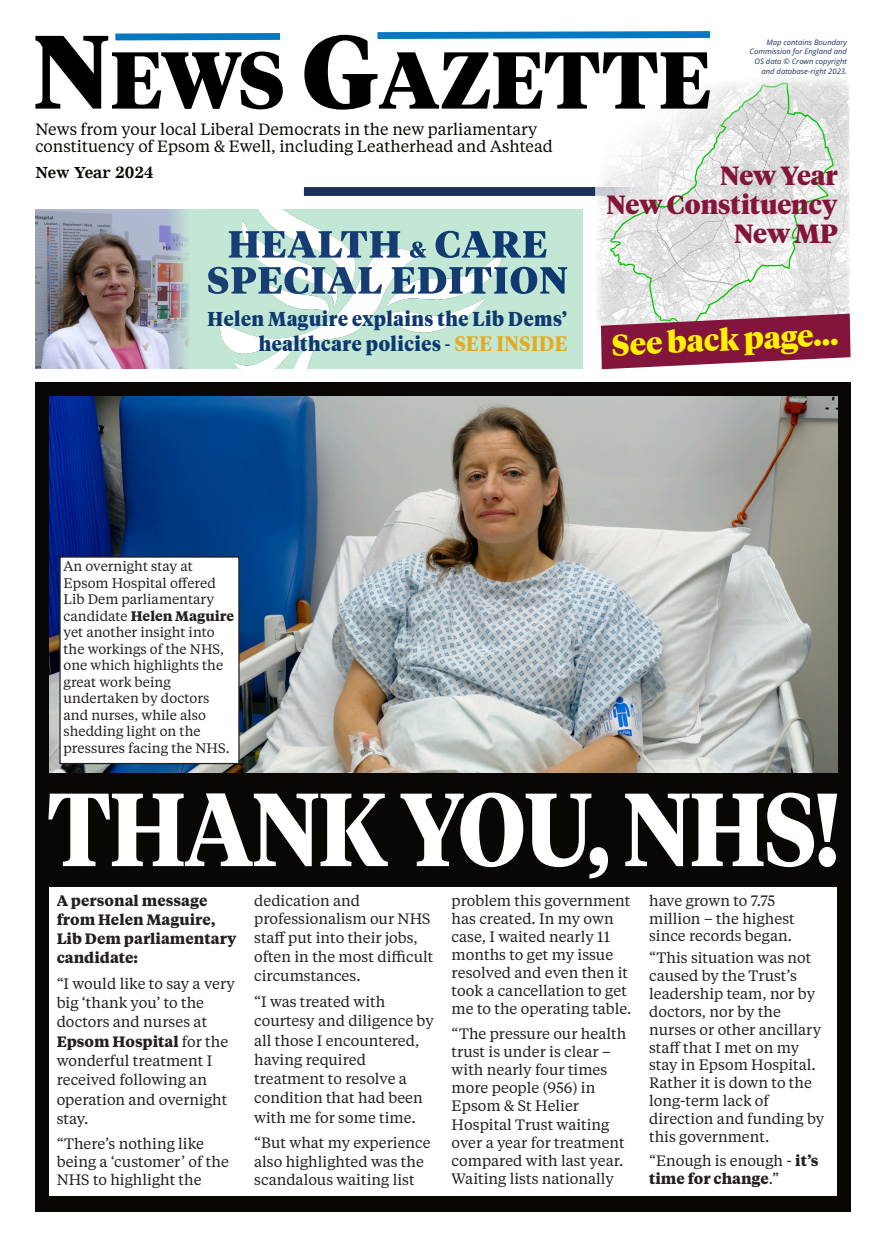
<style>
.page{position:relative;width:886px;height:1241px;background:#fff}
.page>*{position:absolute;margin:0;border:0;box-sizing:border-box;transform-origin:0 0}
.t1{font:700 103.12px "Tiempos Headline";letter-spacing:-.02em;color:#fff;scale:.88 1}
.t2{font:900 80.12px "Tiempos Headline";color:#000}
.t3{font:900 29.88px "Tiempos Headline";color:#fff101}
.t4{font:900 26.25px/29.4px "Tiempos Headline";color:#83143b;text-align:right}
.t5{font:900 20px/25px "Tiempos Headline";letter-spacing:.03em;color:#0e3970;text-align:right;scale:.92 1}
.t6{font:16.25px/17.5px "Tiempos Text";color:#080704}
.t7{font:15px/18.1px "Tiempos Text";color:#231f20}
.t8{font:700 15px/19.2px "Tiempos Text";color:#231f20}
.t9{font:700 15px "Nimrod";color:#080704}
.t10{font:13.75px/16.5px "Tiempos Text";color:#231f20}
.t11{font:italic 7.5px/9.6px "Open Sans";color:#1b305d;text-align:right}
.s1{font-size:103.5px}
.s2{font-size:16.25px}
.s3{font-size:18.75px}
.s4{font-weight:700;font-size:20.88px;color:#e5aa22}
.s5{font-weight:700}
</style>
<div class="page">
<div style="left:304px;top:187px;width:547px;height:9px;background:#1b305d"></div>
<div style="left:35px;top:382px;width:815px;height:829px;background:#080704"></div>
<div style="left:50px;top:887px;width:787px;height:307px;background:#fff"></div>
<svg style="left:377px;top:31px;width:333px;height:8px;background:#288bc8"></svg>
<svg style="left:115px;top:33px;width:165px;height:8px"></svg>
<img style="left:595px;top:79px;width:256px;height:252px">
<svg style="left:601px;top:313px;width:249px;height:56px;background:#9b4563"></svg>
<div style="left:0;top:209px;width:583px;height:160px;background:#009c4c;opacity:.24"></div>
<img style="left:35px;top:209px;width:164px;height:160px">
<img style="left:50px;top:396px;width:787px;height:376px">
<div style="left:59px;top:556px;width:181px;height:208px;background:#fff;border:1px solid #231f20"></div>
<img style="left:221px;top:210px;width:281px;height:161px">
<svg style="left:229px;top:231px;width:171px;height:26px"></svg>
<svg style="left:410px;top:241px;width:16px;height:17px"></svg>
<svg style="left:435px;top:231px;width:111px;height:27px;background:#6d95a4"></svg>
<svg style="left:208px;top:267px;width:174px;height:27px"></svg>
<svg style="left:392px;top:267px;width:175px;height:27px;background:#7294a8"></svg>
<h2 class="t2" style="left:33px;top:46px;width:680px"><span class="s1">N</span>EWS <span class="s1">G</span>AZETTE</h2>
<p class="t6" style="left:35px;top:122px;width:519px">News from your local Liberal Democrats in the new parliamentary constituency of Epsom &amp; Ewell, including Leatherhead and Ashtead</p>
<p class="t11" style="left:749px;top:37px;width:99px">Map contains Boundary<br>Commission for England and<br>OS data © Crown copyright and database-right 2023.</p>
<p class="t9" style="left:35px;top:166px;width:120px">New Year <span class="s2">2024</span></p>
<h3 class="t5" style="left:208px;top:307px;width:393px">Helen Maguire explains the Lib Dems’ healthcare policies <span class="s3">-</span> <span class="s4">SEE INSIDE</span></h3>
<h3 class="t4" style="left:606px;top:162px;width:233px">New Year<br>New Constituency<br>New MP</h3>
<h3 class="t3" style="left:611px;top:333px;width:229px;rotate:-3deg">See back page…</h3>
<p class="t10" style="left:64px;top:559px;width:172px">An overnight stay at<br>Epsom Hospital offered<br>Lib Dem parliamentary candidate <span class="s5">Helen Maguire </span>yet another insight into the workings of the NHS, one which highlights the great work being undertaken by doctors and nurses, while also shedding light on the pressures facing the NHS.</p>
<h1 class="t1" style="left:47px;top:785px;width:903px">THANK YOU, NHS!</h1>
<p class="t8" style="left:57px;top:892px;width:181px">A personal message from Helen Maguire,<br>Lib Dem parliamentary candidate:</p>
<p class="t7" style="left:57px;top:975px;width:180px;line-height:19.2px">“I would like to say a very big ‘thank you’ to the doctors and nurses at<br><span class="s5">Epsom Hospital</span> for the wonderful treatment I received following an operation and overnight stay.</p>
<p class="t7" style="left:57px;top:1136px;width:174px">“There’s nothing like being a ‘customer’ of the<br>NHS to highlight the</p>
<p class="t7" style="left:254px;top:892px;width:181px;line-height:18.9px">dedication and professionalism our NHS staff put into their jobs, often in the most difficult circumstances.</p>
<p class="t7" style="left:254px;top:993px;width:181px;line-height:19.2px">“I was treated with courtesy and diligence by all those I encountered, having required treatment to resolve a condition that had been with me for some time.</p>
<p class="t7" style="left:254px;top:1134px;width:178px;line-height:18.6px">“But what my experience also highlighted was the scandalous waiting list</p>
<p class="t7" style="left:452px;top:892px;width:181px">problem this government has created. In my own case, I waited nearly 11 months to get my issue resolved and even then it took a cancellation to get me to the operating table.</p>
<p class="t7" style="left:452px;top:1025px;width:176px">“The pressure our health trust is under is clear – with nearly four times more people (956) in<br>Epsom &amp; St Helier<br>Hospital Trust waiting over a year for treatment compared with last year.<br>Waiting lists nationally</p>
<p class="t7" style="left:649px;top:892px;width:147px">have grown to 7.75 million – the highest since records began.</p>
<p class="t7" style="left:649px;top:950px;width:177px">“This situation was not caused by the Trust’s leadership team, nor by doctors, nor by the nurses or other ancillary staff that I met on my stay in Epsom Hospital.<br>Rather it is down to the long-term lack of direction and funding by this government.</p>
<p class="t7" style="left:649px;top:1152px;width:171px">“Enough is enough - <span class="s5">it’s time for change</span>.”</p>
</div>
